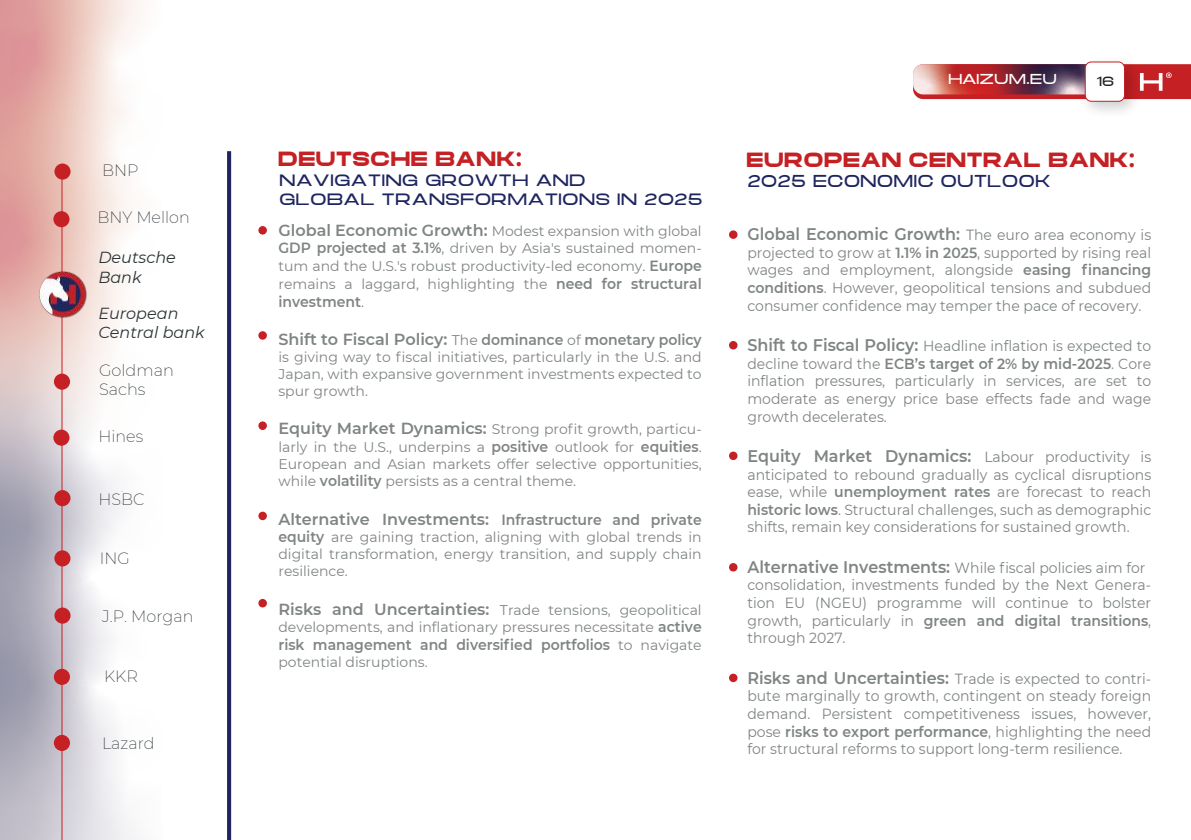
<style>
.page{position:relative;width:1191px;height:840px;background:#fff}
.page>*{position:absolute;margin:0;border:0;box-sizing:border-box;transform-origin:0 0}
.t1{font:700 20px "Mortend";color:#c52024}
.t2{font:600 16.8px "Montserrat";color:#2c3435;scale:.95 1}
.t3{font:300 16.8px "Mortend";color:#1f265f;scale:.95 1}
.t4{font:200 16px/19.2px "Montserrat";color:#2c3435}
.t5{font:300 16px/19.2px "Mortend";color:#1f265f}
.t6{font:italic 16px/19.2px "Montserrat";color:#2c3435}
.t7{font:600 14.8px "Montserrat";color:#2c3435;scale:.95 1}
.t8{font:14.6px/17.6px "Montserrat";color:#2c3435;text-align:justify;scale:.95 1}
.t9{font:14px/17.8px "Montserrat";color:#2c3435;text-align:justify}
.t10{font:300 14px "Mortend";color:#fff}
.t11{font:300 13px "Mortend";color:#241f1f}
.s1{font-weight:600;font-size:16px}
.s2{font-weight:600;font-size:14.8px}
.s3{font-weight:400;font-size:14px}
.s4{font-size:16px}
.s5{font-weight:400;font-size:14.6px}
.s6{font-weight:600}
.s7{font-weight:600;font-size:16.8px}
</style>
<div class="page">
<svg style="left:913px;top:64px;width:278px;height:35px;background:#ab424a"></svg>
<img style="left:1073px;top:63px;width:74px;height:49px">
<div style="left:1085px;top:62px;width:39px;height:39px;background:#fff;border-radius:6px"></div>
<div style="left:1084px;top:61px;width:41px;height:41px;border:1px solid #c52024;border-radius:6px"></div>
<div style="left:729px;top:230px;width:8px;height:9px;background:#c52024;border-radius:50%"></div>
<div style="left:729px;top:341px;width:8px;height:8px;background:#c52024;border-radius:50%"></div>
<div style="left:729px;top:451px;width:8px;height:9px;background:#c52024;border-radius:50%"></div>
<svg style="left:729px;top:562px;width:8px;height:9px"></svg>
<div style="left:729px;top:673px;width:8px;height:8px;background:#c52024;border-radius:50%"></div>
<div style="left:258px;top:226px;width:9px;height:8px;background:#c52024;border-radius:50%"></div>
<div style="left:258px;top:331px;width:9px;height:8px;background:#c52024;border-radius:50%"></div>
<div style="left:258px;top:421px;width:9px;height:8px;background:#c52024;border-radius:50%"></div>
<div style="left:258px;top:511px;width:9px;height:9px;background:#c52024;border-radius:50%"></div>
<svg style="left:258px;top:598px;width:9px;height:9px"></svg>
<svg style="left:0;top:0;width:140px;height:839px"></svg>
<svg style="left:227px;top:151px;width:4px;height:688px;background:#222961"></svg>
<hr style="left:61px;top:175px;width:1px;height:664px;background:#c52024">
<div style="left:53px;top:429px;width:16px;height:16px;background:#c52024;border-radius:50%"></div>
<div style="left:54px;top:490px;width:16px;height:16px;background:#c52024;border-radius:50%"></div>
<div style="left:54px;top:550px;width:16px;height:16px;background:#c52024;border-radius:50%"></div>
<div style="left:54px;top:607px;width:17px;height:16px;background:#c52024;border-radius:50%"></div>
<div style="left:54px;top:373px;width:16px;height:16px;background:#c52024;border-radius:50%"></div>
<div style="left:54px;top:668px;width:16px;height:16px;background:#c52024;border-radius:50%"></div>
<img style="left:38px;top:269px;width:49px;height:49px">
<div style="left:54px;top:734px;width:16px;height:16px;background:#c52024;border-radius:50%"></div>
<div style="left:54px;top:163px;width:17px;height:16px;background:#c52024;border-radius:50%"></div>
<div style="left:53px;top:211px;width:16px;height:16px;background:#c52024;border-radius:50%"></div>
<p class="t4" style="left:102px;top:160px;width:38px">BNP</p>
<p class="t4" style="left:97px;top:207px;width:94px">BNY Mellon</p>
<p class="t6" style="left:98px;top:247px;width:79px">Deutsche<br>Bank</p>
<p class="t6" style="left:98px;top:303px;width:108px">European<br>Central bank</p>
<p class="t4" style="left:99px;top:360px;width:76px">Goldman<br>Sachs</p>
<p class="t4" style="left:98px;top:426px;width:46px">Hines</p>
<p class="t4" style="left:98px;top:488px;width:48px">HSBC</p>
<p class="t4" style="left:100px;top:547px;width:32px">ING</p>
<p class="t4" style="left:102px;top:606px;width:93px">J.P. Morgan</p>
<p class="t4" style="left:104px;top:666px;width:35px">KKR</p>
<p class="t4" style="left:102px;top:733px;width:54px">Lazard</p>
<h1 class="t1" style="left:278px;top:144px;width:245px">DEUTSCHE BANK:</h1>
<p class="t5" style="left:279px;top:171px;width:425px">NAVIGATING GROWTH AND<br>GLOBAL TRANSFORMATIONS IN 2025</p>
<p class="t9" style="left:278px;top:221px;width:425px"><span class="s1">Global Economic Growth:</span> Modest expansion with global <span class="s2">GDP projected at 3.1%</span>, driven by Asia's sustained momen&shy;tum and the U.S.'s robust productivity-led economy. <span class="s2">Europe </span>remains a laggard, highlighting the <span class="s2">need for structural</span></p>
<p class="t7" style="left:278px;top:291px;width:92px">investment<span class="s3">.</span></p>
<p class="t7" style="left:278px;top:329px;width:447px"><span class="s4">Shift to Fiscal Policy:</span> <span class="s3">The</span> dominance <span class="s3">of</span> monetary policy</p>
<p class="t9" style="left:278px;top:348px;width:425px;line-height:16.8px">is giving way to fiscal initiatives, particularly in the U.S. and Japan, with expansive government investments expected to spur growth.</p>
<p class="t9" style="left:278px;top:419px;width:425px"><span class="s1">Equity Market Dynamics:</span> Strong profit growth, particu&shy;larly in the U.S., underpins a <span class="s2">positive</span> outlook for <span class="s2">equities</span>.<br>European and Asian markets offer selective opportunities, while <span class="s2">volatility</span> persists as a central theme.</p>
<p class="t7" style="left:278px;top:508px;width:447px"><span class="s4">Alternative Investments:</span> Infrastructure and private</p>
<p class="t9" style="left:278px;top:528px;width:425px;line-height:16.8px"><span class="s2">equity</span> are gaining traction, aligning with global trends in digital transformation, energy transition, and supply chain resilience.</p>
<p class="t9" style="left:278px;top:599px;width:425px"><span class="s1">Risks and Uncertainties:</span> Trade tensions, geopolitical developments, and inflationary pressures necessitate <span class="s2">active</span></p>
<p class="t7" style="left:278px;top:634px;width:447px">risk management and diversified portfolios <span class="s3">to navigate</span></p>
<p class="t9" style="left:278px;top:652px;width:151px">potential disruptions.</p>
<p class="t10" style="left:948px;top:69px;width:110px">HAIZUM.EU</p>
<p class="t11" style="left:1096px;top:72px;width:19px">16</p>
<h1 class="t1" style="left:746px;top:145px;width:390px">EUROPEAN CENTRAL BANK:</h1>
<p class="t3" style="left:747px;top:169px;width:321px">2025 ECONOMIC OUTLOOK</p>
<p class="t2" style="left:747px;top:222px;width:426px">Global Economic Growth: <span class="s5">The euro area economy is</span></p>
<p class="t8" style="left:747px;top:243px;width:426px">projected to grow at <span class="s6">1.1% in 2025</span>, supported by rising real wages and employment, alongside <span class="s6">easing financing conditions</span>. However, geopolitical tensions and subdued consumer confidence may temper the pace of recovery.</p>
<p class="t8" style="left:747px;top:336px;width:426px"><span class="s7">Shift to Fiscal Policy:</span> Headline inflation is expected to decline toward the <span class="s6">ECB’s target of 2% by mid-2025</span>. Core inflation pressures, particularly in services, are set to moderate as energy price base effects fade and wage growth decelerates.</p>
<p class="t2" style="left:747px;top:443px;width:426px">Equity Market Dynamics: <span class="s5">Labour productivity is</span></p>
<p class="t8" style="left:747px;top:464px;width:426px">anticipated to rebound gradually as cyclical disruptions ease, while <span class="s6">unemployment rates</span> are forecast to reach <span class="s6">historic lows</span>. Structural challenges, such as demographic shifts, remain key considerations for sustained growth.</p>
<p class="t8" style="left:747px;top:558px;width:426px;text-align:left"><span class="s7">Alternative Investments:</span> While fiscal policies aim for consolidation, investments funded by the Next Genera&shy;tion EU (NGEU) programme will continue to bolster growth, particularly in <span class="s6">green and digital transitions</span>, through 2027.</p>
<p class="t8" style="left:747px;top:668px;width:426px"><span class="s7">Risks and Uncertainties:</span> Trade is expected to contri&shy;bute marginally to growth, contingent on steady foreign demand. Persistent competitiveness issues, however, pose <span class="s6">risks to export performance</span>, highlighting the need for structural reforms to support long-term resilience.</p>
</div>
